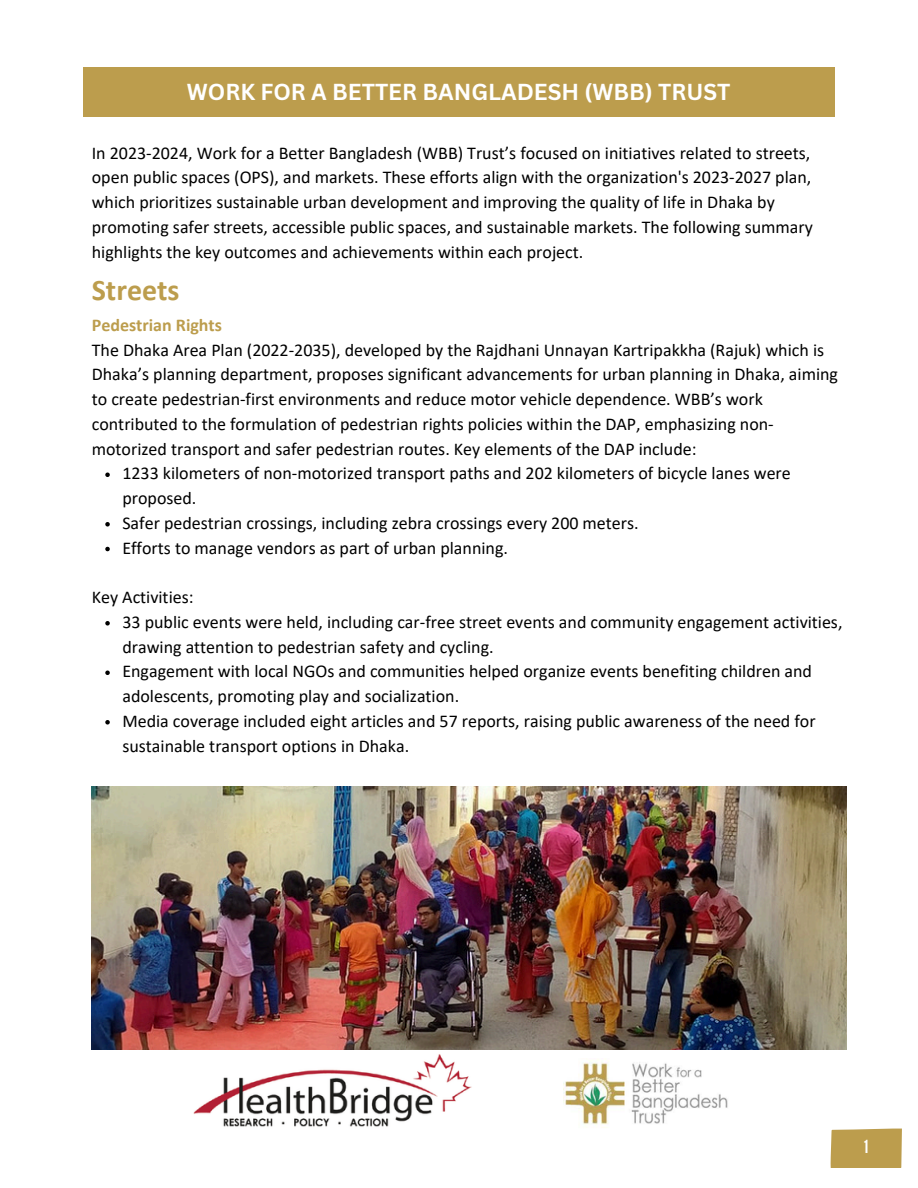
<style>
.page{position:relative;width:918px;height:1188px;background:#fff}
.page>*{position:absolute;margin:0;border:0;box-sizing:border-box;transform-origin:0 0}
.t1{font:700 30px "Calibri";color:#bc9d4d}
.t2{font:700 22.5px "Canva Sans";color:#fff}
.t3{font:18px/24.8px "Calibri";color:#000}
.t4{font:700 18px "Calibri";color:#bc9d4d}
.t5{font:18px "League Gothic";color:#fff}
</style>
<div class="page">
<div style="left:83px;top:67px;width:752px;height:50px;background:#bc9d4d"></div>
<div style="left:831px;top:1129px;width:71px;height:39px;background:#bc9d4d"></div>
<img style="left:563px;top:1059px;width:165px;height:69px">
<img style="left:193px;top:1054px;width:279px;height:73px">
<svg style="left:105px;top:473px;width:5px;height:4px"></svg>
<svg style="left:105px;top:522px;width:5px;height:5px"></svg>
<svg style="left:105px;top:547px;width:5px;height:4px"></svg>
<svg style="left:105px;top:621px;width:5px;height:5px"></svg>
<svg style="left:105px;top:671px;width:5px;height:4px"></svg>
<svg style="left:105px;top:720px;width:5px;height:5px"></svg>
<img style="left:92px;top:787px;width:755px;height:263px">
<h1 class="t2" style="left:187px;top:76px;width:545px">WORK FOR A BETTER BANGLADESH (WBB) TRUST</h1>
<p class="t3" style="left:92px;top:142px;width:723px">In 2023-2024, Work for a Better Bangladesh (WBB) Trust’s focused on initiatives related to streets, open public spaces (OPS), and markets. These efforts align with the organization's 2023-2027 plan, which prioritizes sustainable urban development and improving the quality of life in Dhaka by promoting safer streets, accessible public spaces, and sustainable markets. The following summary highlights the key outcomes and achievements within each project.</p>
<p class="t1" style="left:92px;top:278px;width:89px">Streets</p>
<p class="t4" style="left:92px;top:317px;width:132px">Pedestrian Rights</p>
<p class="t3" style="left:92px;top:339px;width:748px">The Dhaka Area Plan (2022-2035), developed by the Rajdhani Unnayan Kartripakkha (Rajuk) which is Dhaka’s planning department, proposes significant advancements for urban planning in Dhaka, aiming to create pedestrian-first environments and reduce motor vehicle dependence. WBB’s work contributed to the formulation of pedestrian rights policies within the DAP, emphasizing non&shy;motorized transport and safer pedestrian routes. Key elements of the DAP include:</p>
<p class="t3" style="left:122px;top:462px;width:670px">1233 kilometers of non-motorized transport paths and 202 kilometers of bicycle lanes were proposed.</p>
<p class="t3" style="left:122px;top:512px;width:518px">Safer pedestrian crossings, including zebra crossings every 200 meters.</p>
<p class="t3" style="left:122px;top:537px;width:387px">Efforts to manage vendors as part of urban planning.</p>
<p class="t3" style="left:92px;top:586px;width:103px">Key Activities:</p>
<p class="t3" style="left:122px;top:611px;width:722px">33 public events were held, including car-free street events and community engagement activities, drawing attention to pedestrian safety and cycling.</p>
<p class="t3" style="left:122px;top:660px;width:691px">Engagement with local NGOs and communities helped organize events benefiting children and adolescents, promoting play and socialization.</p>
<p class="t3" style="left:122px;top:710px;width:695px">Media coverage included eight articles and 57 reports, raising public awareness of the need for sustainable transport options in Dhaka.</p>
<p class="t5" style="left:864px;top:1136px;width:6px">1</p>
</div>
